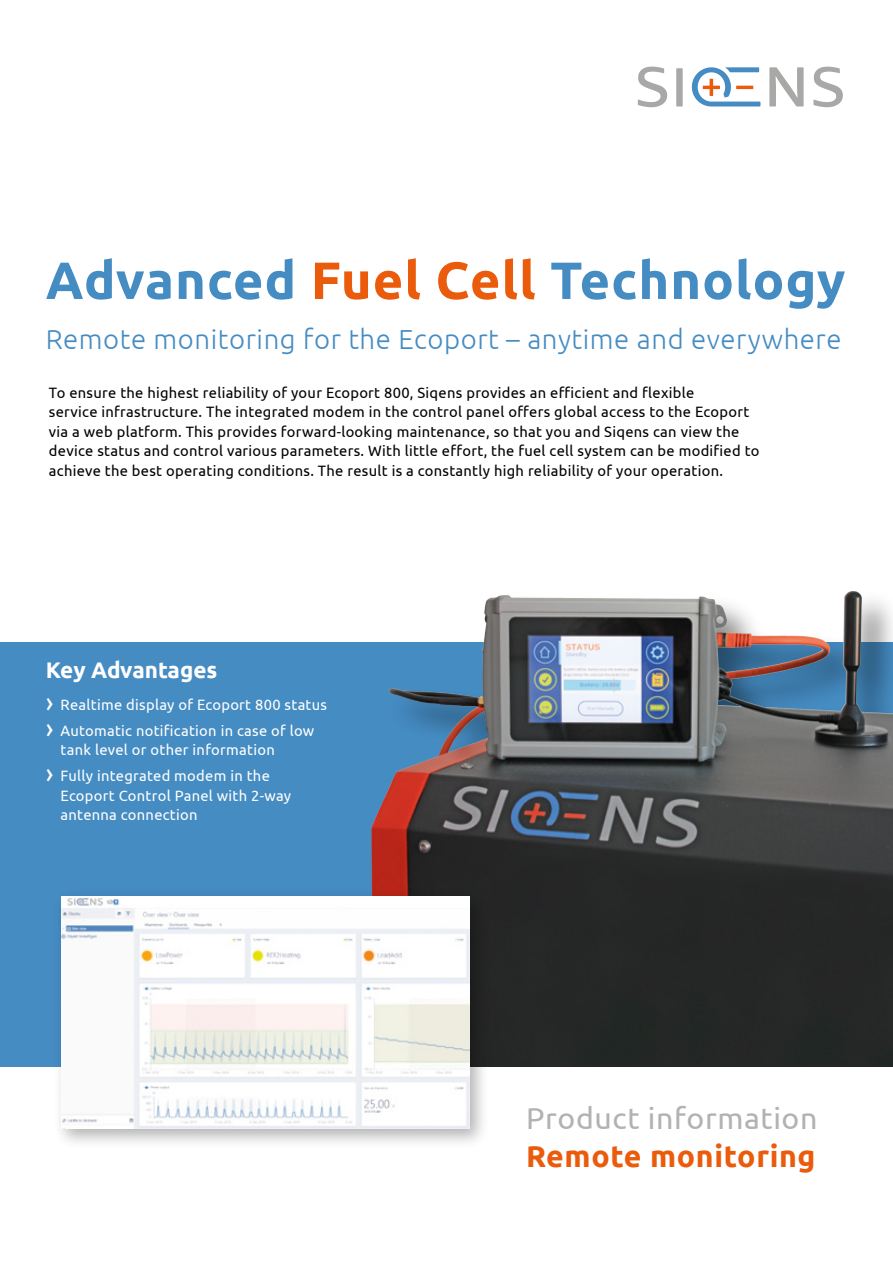
<style>
.page{position:relative;width:893px;height:1263px;background:#fff}
.page>*{position:absolute;margin:0;border:0;box-sizing:border-box;transform-origin:0 0}
.t1{font:700 52.35px "Ubuntu";letter-spacing:.02em;color:#458cc3}
.t2{font:30.3px "Ubuntu";letter-spacing:.02em;color:#b3b2b2}
.t3{font:700 30.3px "Ubuntu";letter-spacing:.02em;color:#ea5b0b}
.t4{font:300 27.6px "Ubuntu";letter-spacing:.02em;color:#458cc3}
.t5{font:700 22.5px "Ubuntu";color:#fff}
.t6{font:15px/19.5px "Ubuntu";letter-spacing:.02em;color:#000}
.t7{font:15px/26px "Ubuntu";letter-spacing:.02em;color:#fff}
.s1{color:#ea5b0b}
.s2{font-size:27px}
</style>
<div class="page">
<div style="left:0;top:642px;width:893px;height:425px;background:#458cc3"></div>
<svg style="left:769px;top:67px;width:35px;height:39px"></svg>
<svg style="left:676px;top:68px;width:7px;height:39px"></svg>
<svg style="left:638px;top:67px;width:29px;height:40px"></svg>
<svg style="left:813px;top:67px;width:30px;height:40px"></svg>
<svg style="left:692px;top:67px;width:68px;height:39px"></svg>
<div style="left:368px;top:589px;width:525px;height:605px;background:#000;opacity:.45"></div>
<img style="left:774px;top:591px;width:79px;height:120px">
<div style="left:0;top:1067px;width:893px;height:196px;background:#fff"></div>
<div style="left:53px;top:888px;width:437px;height:261px;background:#000;opacity:.3"></div>
<img style="left:61px;top:896px;width:409px;height:233px">
<h1 class="t1" style="left:46px;top:249px;width:801px">Advanced <span class="s1">Fuel Cell</span> Technology</h1>
<h3 class="t4" style="left:46px;top:322px;width:797px">Remote monitoring for the Ecoport – anytime and everywhere</h3>
<p class="t6" style="left:49px;top:382px;width:712px">To ensure the highest reliability of your Ecoport 800, Siqens provides an efficient and flexible<br>service infrastructure. The integrated modem in the control panel offers global access to the Ecoport via a web platform. This provides forward-looking maintenance, so that you and Siqens can view the device status and control various parameters. With little effort, the fuel cell system can be modified to achieve the best operating conditions. The result is a constantly high reliability of your operation.</p>
<h3 class="t5" style="left:46px;top:656px;width:173px">Key Advantages</h3>
<p class="t7" style="left:46px;top:691px;width:283px"><span class="s2">›</span> Realtime display of Ecoport 800 status <span class="s2">›</span> Automatic notification in case of low</p>
<p class="t7" style="left:46px;top:736px;width:231px;text-indent:15px">tank level or other information <span class="s2">›</span> Fully integrated modem in the</p>
<p class="t7" style="left:61px;top:785px;width:232px;line-height:19.5px">Ecoport Control Panel with 2-way antenna connection</p>
<h2 class="t2" style="left:526px;top:1100px;width:293px">Product information</h2>
<h2 class="t3" style="left:526px;top:1138px;width:291px">Remote monitoring</h2>
</div>
